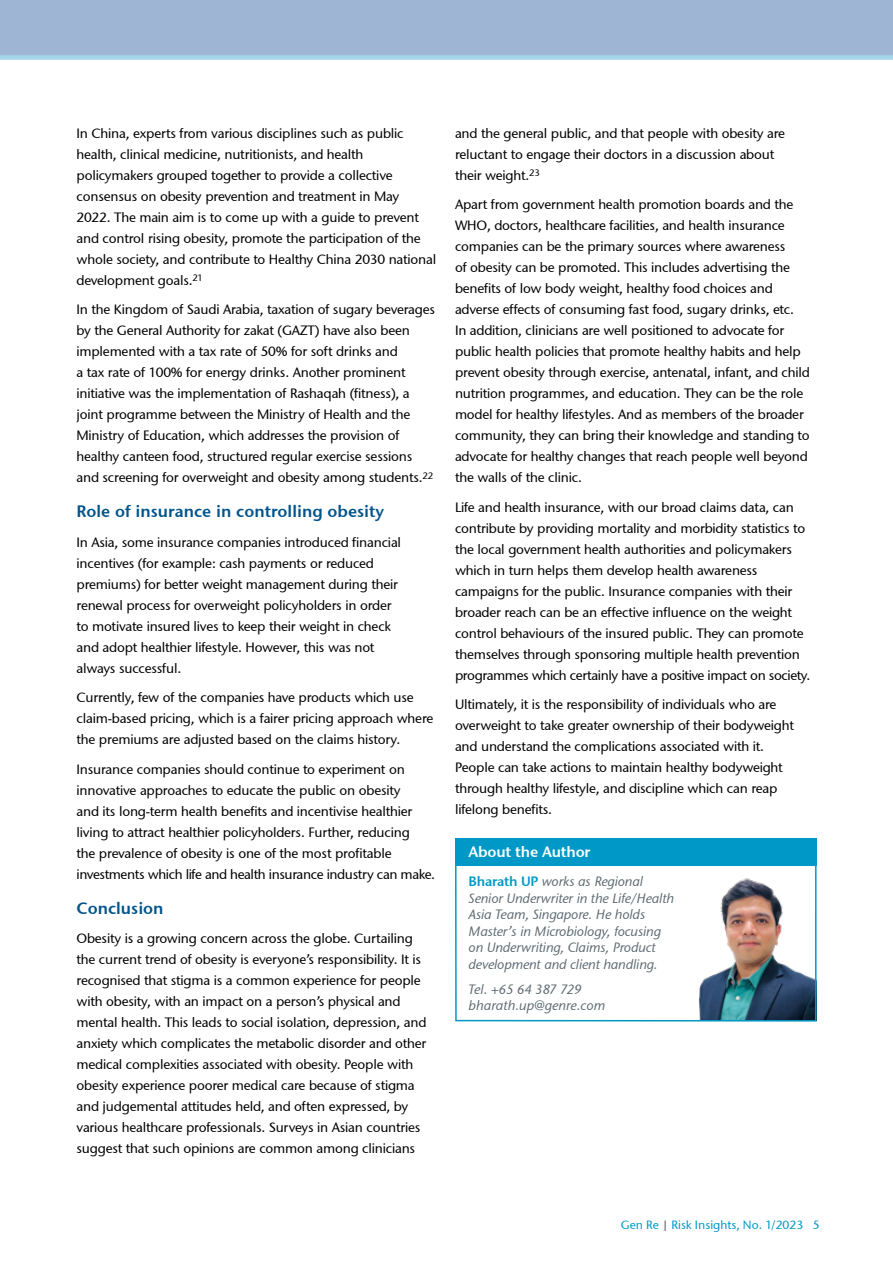
<style>
.page{position:relative;width:893px;height:1263px;background:#fff}
.page>*{position:absolute;margin:0;border:0;box-sizing:border-box;transform-origin:0 0}
.t1{font:600 16.5px "Stone Sans GC Re";color:#00548b}
.t2{font:600 15px "Stone Sans GC Re";letter-spacing:-.015em;color:#fff}
.t3{font:13.5px/21px "Stone Sans GC Re";letter-spacing:-.015em;color:#000}
.t4{font:italic 13.5px/16.5px "Stone Sans GC Re";letter-spacing:-.015em;color:#5d6970}
.t5{font:12px "Stone Sans GC Re";color:#0099c7}
.s1{font-weight:600;font-style:normal;color:#0099c7}
.s2{color:#5d6970}
</style>
<div class="page">
<div style="left:0;top:0;width:893px;height:55px;background:#9eb6d3"></div>
<div style="left:0;top:55px;width:893px;height:5px;background:#a5d6e9"></div>
<div style="left:455px;top:838px;width:361px;height:28px;background:#0099c7"></div>
<img style="left:699px;top:878px;width:114px;height:140px">
<div style="left:455px;top:838px;width:361px;height:183px;border:2px solid #0099c7"></div>
<p class="t3" style="left:77px;top:122px;width:361px">In China, experts from various disciplines such as public health, clinical medicine, nutritionists, and health policymakers grouped together to provide a collective consensus on obesity prevention and treatment in May 2022. The main aim is to come up with a guide to prevent and control rising obesity, promote the participation of the whole society, and contribute to Healthy China 2030 national development goals.<sup>21</sup></p>
<p class="t3" style="left:77px;top:299px;width:360px">In the Kingdom of Saudi Arabia, taxation of sugary beverages by the General Authority for zakat (GAZT) have also been implemented with a tax rate of 50% for soft drinks and<br>a tax rate of 100% for energy drinks. Another prominent initiative was the implementation of Rashaqah (fitness), a joint programme between the Ministry of Health and the Ministry of Education, which addresses the provision of healthy canteen food, structured regular exercise sessions and screening for overweight and obesity among students.<sup>22</sup></p>
<p class="t1" style="left:77px;top:501px;width:309px">Role of insurance in controlling obesity</p>
<p class="t3" style="left:77px;top:531px;width:326px">In Asia, some insurance companies introduced financial incentives (for example: cash payments or reduced premiums) for better weight management during their renewal process for overweight policyholders in order to motivate insured lives to keep their weight in check and adopt healthier lifestyle. However, this was not always successful.</p>
<p class="t3" style="left:77px;top:687px;width:358px">Currently, few of the companies have products which use claim-based pricing, which is a fairer pricing approach where the premiums are adjusted based on the claims history.</p>
<p class="t3" style="left:77px;top:758px;width:360px">Insurance companies should continue to experiment on innovative approaches to educate the public on obesity<br>and its long-term health benefits and incentivise healthier living to attract healthier policyholders. Further, reducing<br>the prevalence of obesity is one of the most profitable investments which life and health insurance industry can make.</p>
<p class="t1" style="left:77px;top:898px;width:89px">Conclusion</p>
<p class="t3" style="left:77px;top:928px;width:351px">Obesity is a growing concern across the globe. Curtailing the current trend of obesity is everyone’s responsibility. It is recognised that stigma is a common experience for people with obesity, with an impact on a person’s physical and mental health. This leads to social isolation, depression, and anxiety which complicates the metabolic disorder and other medical complexities associated with obesity. People with obesity experience poorer medical care because of stigma and judgemental attitudes held, and often expressed, by various healthcare professionals. Surveys in Asian countries suggest that such opinions are common among clinicians</p>
<p class="t3" style="left:455px;top:122px;width:332px">and the general public, and that people with obesity are reluctant to engage their doctors in a discussion about their weight.<sup>23</sup></p>
<p class="t3" style="left:455px;top:194px;width:356px">Apart from government health promotion boards and the WHO, doctors, healthcare facilities, and health insurance companies can be the primary sources where awareness<br>of obesity can be promoted. This includes advertising the benefits of low body weight, healthy food choices and adverse effects of consuming fast food, sugary drinks, etc.<br>In addition, clinicians are well positioned to advocate for public health policies that promote healthy habits and help prevent obesity through exercise, antenatal, infant, and child nutrition programmes, and education. They can be the role model for healthy lifestyles. And as members of the broader community, they can bring their knowledge and standing to advocate for healthy changes that reach people well beyond the walls of the clinic.</p>
<p class="t3" style="left:455px;top:496px;width:357px">Life and health insurance, with our broad claims data, can contribute by providing mortality and morbidity statistics to the local government health authorities and policymakers which in turn helps them develop health awareness campaigns for the public. Insurance companies with their broader reach can be an effective influence on the weight control behaviours of the insured public. They can promote themselves through sponsoring multiple health prevention programmes which certainly have a positive impact on society.</p>
<p class="t3" style="left:455px;top:694px;width:340px">Ultimately, it is the responsibility of individuals who are overweight to take greater ownership of their bodyweight and understand the complications associated with it.<br>People can take actions to maintain healthy bodyweight through healthy lifestyle, and discipline which can reap lifelong benefits.</p>
<p class="t2" style="left:469px;top:843px;width:123px">About the Author</p>
<p class="t4" style="left:469px;top:873px;width:207px"><span class="s1">Bharath UP</span> works as Regional Senior Underwriter in the Life/Health Asia Team, Singapore. He holds Master’s in Microbiology, focusing on Underwriting, Claims, Product development and client handling.</p>
<p class="t4" style="left:469px;top:981px;width:138px">Tel. +65 64 387 729 bharath.up@genre.com</p>
<p class="t5" style="left:621px;top:1218px;width:200px">Gen Re <span class="s2">|</span> Risk Insights, No. 1/2023 5</p>
</div>
